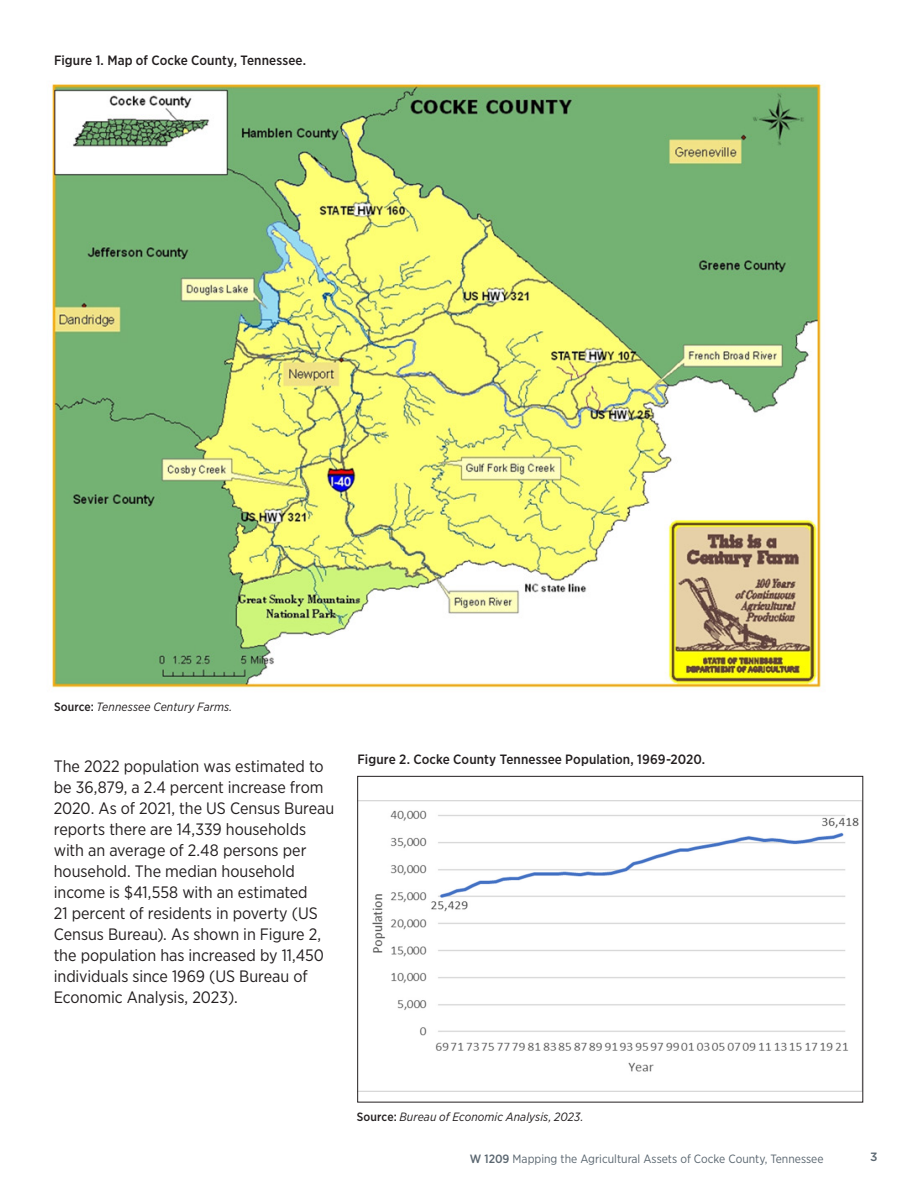
<style>
.page{position:relative;width:918px;height:1188px;background:#fff}
.page>*{position:absolute;margin:0;border:0;box-sizing:border-box;transform-origin:0 0}
.Subheads_2{font:16.5px/21px "Gotham Narrow";letter-spacing:-.005em;color:#231f20}
.t1{font:500 13.5px "Gotham Narrow";letter-spacing:.01em;color:#231f20}
.Photo_Captions{font:italic 12px "Gotham Narrow";letter-spacing:.005em;color:#231f20}
.t2{font:12px "Gotham Narrow";color:#5a6670}
.t3{font:500 12px "Gotham";color:#5a6670}
.s1{font-weight:500;font-style:normal}
.s2{font-weight:500}
</style>
<div class="page">
<img style="left:359px;top:801px;width:502px;height:291px">
<div style="left:357px;top:776px;width:506px;height:326px;border:1px solid #231f20"></div>
<img style="left:52px;top:84px;width:770px;height:604px">
<p class="t1" style="left:54px;top:52px;width:254px">Figure 1. Map of Cocke County, Tennessee.</p>
<p class="Photo_Captions" style="left:54px;top:699px;width:180px"><span class="s1">Source:</span> Tennessee Century Farms.</p>
<p class="Subheads_2" style="left:54px;top:755px;width:282px">The 2022 population was estimated to be 36,879, a 2.4 percent increase from 2020. As of 2021, the US Census Bureau reports there are 14,339 households with an average of 2.48 persons per household. The median household income is $41,558 with an estimated<br>21 percent of residents in poverty (US Census Bureau). As shown in Figure 2, the population has increased by 11,450 individuals since 1969 (US Bureau of Economic Analysis, 2023).</p>
<p class="t1" style="left:357px;top:750px;width:349px">Figure 2. Cocke County Tennessee Population, 1969-2020.</p>
<p class="Photo_Captions" style="left:357px;top:1109px;width:228px"><span class="s1">Source:</span> Bureau of Economic Analysis, 2023.</p>
<p class="t2" style="left:470px;top:1151px;width:355px"><span class="s2">W 1209</span> Mapping the Agricultural Assets of Cocke County, Tennessee</p>
<p class="t3" style="left:870px;top:1149px;width:9px">3</p>
</div>
